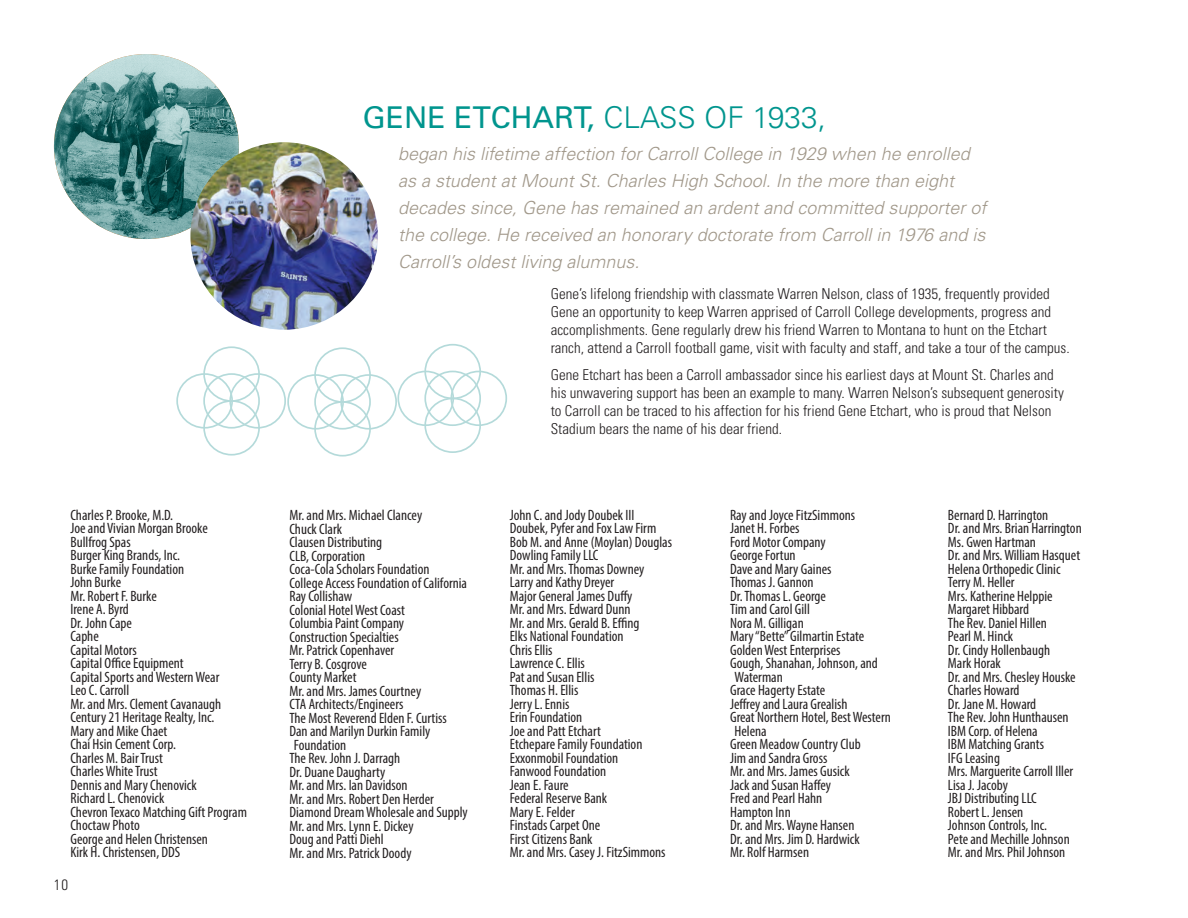
<style>
.page{position:relative;width:1188px;height:918px;background:#fff}
.page>*{position:absolute;margin:0;border:0;box-sizing:border-box;transform-origin:0 0}
.t1{font:30px "Univers LT Std";color:#00958e}
.t2{font:italic 300 18px/27px "Univers LT Std";color:#a1988a}
.t3{font:condensed 15px/13.5px "Myriad Pro";color:#231f20}
.t4{font:300 condensed 15px/18px "Univers LT Std";color:#231f20}
.s1{font-weight:300}
</style>
<div class="page">
<img style="left:54px;top:54px;width:185px;height:185px;border-radius:93px">
<img style="left:190px;top:142px;width:188px;height:188px;border-radius:94px">
<div style="left:203px;top:373px;width:57px;height:56px;border:2px solid #b4dada;border-radius:50%"></div>
<div style="left:203px;top:346px;width:57px;height:56px;border:2px solid #b4dada;border-radius:50%"></div>
<div style="left:203px;top:400px;width:57px;height:56px;border:2px solid #b4dada;border-radius:50%"></div>
<div style="left:176px;top:373px;width:57px;height:56px;border:2px solid #b4dada;border-radius:50%"></div>
<div style="left:229px;top:373px;width:57px;height:56px;border:2px solid #b4dada;border-radius:50%"></div>
<div style="left:314px;top:374px;width:57px;height:56px;border:2px solid #b4dada;border-radius:50%"></div>
<div style="left:314px;top:347px;width:57px;height:56px;border:2px solid #b4dada;border-radius:50%"></div>
<div style="left:314px;top:401px;width:57px;height:56px;border:2px solid #b4dada;border-radius:50%"></div>
<div style="left:287px;top:374px;width:57px;height:56px;border:2px solid #b4dada;border-radius:50%"></div>
<div style="left:340px;top:374px;width:57px;height:56px;border:2px solid #b4dada;border-radius:50%"></div>
<div style="left:424px;top:371px;width:57px;height:55px;border:2px solid #b4dada;border-radius:50%"></div>
<div style="left:424px;top:344px;width:57px;height:55px;border:2px solid #b4dada;border-radius:50%"></div>
<div style="left:424px;top:398px;width:57px;height:55px;border:2px solid #b4dada;border-radius:50%"></div>
<div style="left:397px;top:371px;width:57px;height:55px;border:2px solid #b4dada;border-radius:50%"></div>
<div style="left:450px;top:371px;width:57px;height:55px;border:2px solid #b4dada;border-radius:50%"></div>
<h1 class="t1" style="left:363px;top:100px;width:465px">GENE ETCHART, <span class="s1">CLASS OF 1933,</span></h1>
<p class="t2" style="left:398px;top:140px;width:590px">began his lifetime affection for Carroll College in 1929 when he enrolled as a student at Mount St. Charles High School. In the more than eight decades since, Gene has remained an ardent and committed supporter of the college. He received an honorary doctorate from Carroll in 1976 and is Carroll’s oldest living alumnus.</p>
<p class="t4" style="left:551px;top:285px;width:520px">Gene’s lifelong friendship with classmate Warren Nelson, class of 1935, frequently provided Gene an opportunity to keep Warren apprised of Carroll College developments, progress and accomplishments. Gene regularly drew his friend Warren to Montana to hunt on the Etchart ranch, attend a Carroll football game, visit with faculty and staff, and take a tour of the campus.</p>
<p class="t4" style="left:551px;top:366px;width:515px">Gene Etchart has been a Carroll ambassador since his earliest days at Mount St. Charles and his unwavering support has been an example to many. Warren Nelson’s subsequent generosity to Carroll can be traced to his affection for his friend Gene Etchart, who is proud that Nelson Stadium bears the name of his dear friend.</p>
<p class="t3" style="left:70px;top:508px;width:178px">Charles P. Brooke, M.D.<br>Joe and Vivian Morgan Brooke<br>Bullfrog Spas<br>Burger King Brands, Inc.<br>Burke Family Foundation<br>John Burke<br>Mr. Robert F. Burke<br>Irene A. Byrd<br>Dr. John Cape<br>Caphe<br>Capital Motors<br>Capital Office Equipment<br>Capital Sports and Western Wear<br>Leo C. Carroll<br>Mr. and Mrs. Clement Cavanaugh<br>Century 21 Heritage Realty, Inc.<br>Mary and Mike Chaet<br>Chai Hsin Cement Corp.<br>Charles M. Bair Trust<br>Charles White Trust<br>Dennis and Mary Chenovick<br>Richard L. Chenovick<br>Chevron Texaco Matching Gift Program<br>Choctaw Photo<br>George and Helen Christensen<br>Kirk H. Christensen, DDS</p>
<p class="t3" style="left:289px;top:508px;width:134px">Mr. and Mrs. Michael Clancey</p>
<p class="t3" style="left:289px;top:522px;width:54px">Chuck Clark</p>
<p class="t3" style="left:289px;top:535px;width:94px">Clausen Distributing</p>
<p class="t3" style="left:289px;top:549px;width:77px">CLB, Corporation</p>
<p class="t3" style="left:289px;top:562px;width:142px">Coca-Cola Scholars Foundation</p>
<p class="t3" style="left:289px;top:576px;width:179px">College Access Foundation of California</p>
<p class="t3" style="left:289px;top:589px;width:64px">Ray Collishaw</p>
<p class="t3" style="left:289px;top:603px;width:117px">Colonial Hotel West Coast</p>
<p class="t3" style="left:289px;top:616px;width:116px">Columbia Paint Company</p>
<p class="t3" style="left:289px;top:630px;width:111px">Construction Specialties</p>
<p class="t3" style="left:289px;top:643px;width:106px">Mr. Patrick Copenhaver</p>
<p class="t3" style="left:289px;top:657px;width:79px">Terry B. Cosgrove</p>
<p class="t3" style="left:289px;top:670px;width:69px">County Market</p>
<p class="t3" style="left:289px;top:684px;width:133px">Mr. and Mrs. James Courtney</p>
<p class="t3" style="left:289px;top:697px;width:115px">CTA Architects/Engineers</p>
<p class="t3" style="left:289px;top:711px;width:159px">The Most Reverend Elden F. Curtiss</p>
<p class="t3" style="left:289px;top:724px;width:142px">Dan and Marilyn Durkin Family</p>
<p class="t3" style="left:294px;top:738px;width:54px">Foundation</p>
<p class="t3" style="left:289px;top:751px;width:112px">The Rev. John J. Darragh</p>
<p class="t3" style="left:289px;top:765px;width:97px">Dr. Duane Daugharty</p>
<p class="t3" style="left:289px;top:778px;width:120px">Mr. and Mrs. Ian Davidson</p>
<p class="t3" style="left:289px;top:792px;width:146px">Mr. and Mrs. Robert Den Herder</p>
<p class="t3" style="left:289px;top:805px;width:180px">Diamond Dream Wholesale and Supply</p>
<p class="t3" style="left:289px;top:819px;width:126px">Mr. and Mrs. Lynn E. Dickey</p>
<p class="t3" style="left:289px;top:832px;width:96px">Doug and Patti Diehl</p>
<p class="t3" style="left:289px;top:846px;width:124px">Mr. and Mrs. Patrick Doody</p>
<p class="t4" style="left:54px;top:876px;width:16px">10</p>
<p class="t3" style="left:510px;top:508px;width:164px">John C. and Jody Doubek III<br>Doubek, Pyfer and Fox Law Firm<br>Bob M. and Anne (Moylan) Douglas<br>Dowling Family LLC<br>Mr. and Mrs. Thomas Downey<br>Larry and Kathy Dreyer<br>Major General James Duffy<br>Mr. and Mrs. Edward Dunn<br>Mr. and Mrs. Gerald B. Effing<br>Elks National Foundation<br>Chris Ellis<br>Lawrence C. Ellis<br>Pat and Susan Ellis<br>Thomas H. Ellis<br>Jerry L. Ennis<br>Erin Foundation<br>Joe and Patt Etchart<br>Etchepare Family Foundation<br>Exxonmobil Foundation<br>Fanwood Foundation<br>Jean E. Faure<br>Federal Reserve Bank<br>Mary E. Felder<br>Finstads Carpet One<br>First Citizens Bank<br>Mr. and Mrs. Casey J. FitzSimmons</p>
<p class="t3" style="left:730px;top:508px;width:127px">Ray and Joyce FitzSimmons</p>
<p class="t3" style="left:730px;top:521px;width:71px">Janet H. Forbes</p>
<p class="t3" style="left:730px;top:535px;width:97px">Ford Motor Company</p>
<p class="t3" style="left:730px;top:548px;width:67px">George Fortun</p>
<p class="t3" style="left:730px;top:562px;width:103px">Dave and Mary Gaines</p>
<p class="t3" style="left:730px;top:575px;width:85px">Thomas J. Gannon</p>
<p class="t3" style="left:730px;top:589px;width:97px">Dr. Thomas L. George</p>
<p class="t3" style="left:730px;top:602px;width:81px">Tim and Carol Gill</p>
<p class="t3" style="left:730px;top:616px;width:75px">Nora M. Gilligan</p>
<p class="t3" style="left:730px;top:629px;width:136px">Mary “Bette” Gilmartin Estate</p>
<p class="t3" style="left:730px;top:643px;width:112px">Golden West Enterprises</p>
<p class="t3" style="left:730px;top:656px;width:149px">Gough, Shanahan, Johnson, and</p>
<p class="t3" style="left:735px;top:670px;width:50px">Waterman</p>
<p class="t3" style="left:730px;top:683px;width:97px">Grace Hagerty Estate</p>
<p class="t3" style="left:730px;top:697px;width:119px">Jeffrey and Laura Grealish</p>
<p class="t3" style="left:730px;top:710px;width:162px">Great Northern Hotel, Best Western</p>
<p class="t3" style="left:735px;top:724px;width:34px">Helena</p>
<p class="t3" style="left:730px;top:737px;width:132px">Green Meadow Country Club</p>
<p class="t3" style="left:730px;top:751px;width:99px">Jim and Sandra Gross</p>
<p class="t3" style="left:730px;top:764px;width:121px">Mr. and Mrs. James Gusick</p>
<p class="t3" style="left:730px;top:778px;width:102px">Jack and Susan Haffey</p>
<p class="t3" style="left:730px;top:791px;width:94px">Fred and Pearl Hahn</p>
<p class="t3" style="left:730px;top:805px;width:62px">Hampton Inn</p>
<p class="t3" style="left:730px;top:818px;width:126px">Dr. and Mrs. Wayne Hansen</p>
<p class="t3" style="left:730px;top:832px;width:131px">Dr. and Mrs. Jim D. Hardwick</p>
<p class="t3" style="left:730px;top:845px;width:81px">Mr. Rolf Harmsen</p>
<p class="t3" style="left:948px;top:508px;width:135px">Bernard D. Harrington<br>Dr. and Mrs. Brian Harrington<br>Ms. Gwen Hartman<br>Dr. and Mrs. William Hasquet<br>Helena Orthopedic Clinic<br>Terry M. Heller<br>Mrs. Katherine Helppie<br>Margaret Hibbard<br>The Rev. Daniel Hillen<br>Pearl M. Hinck<br>Dr. Cindy Hollenbaugh<br>Mark Horak<br>Dr. and Mrs. Chesley Houske<br>Charles Howard<br>Dr. Jane M. Howard<br>The Rev. John Hunthausen<br>IBM Corp. of Helena<br>IBM Matching Grants<br>IFG Leasing<br>Mrs. Marguerite Carroll Iller<br>Lisa J. Jacoby<br>JBJ Distributing LLC<br>Robert L. Jensen<br>Johnson Controls, Inc.<br>Pete and Mechille Johnson<br>Mr. and Mrs. Phil Johnson</p>
</div>
